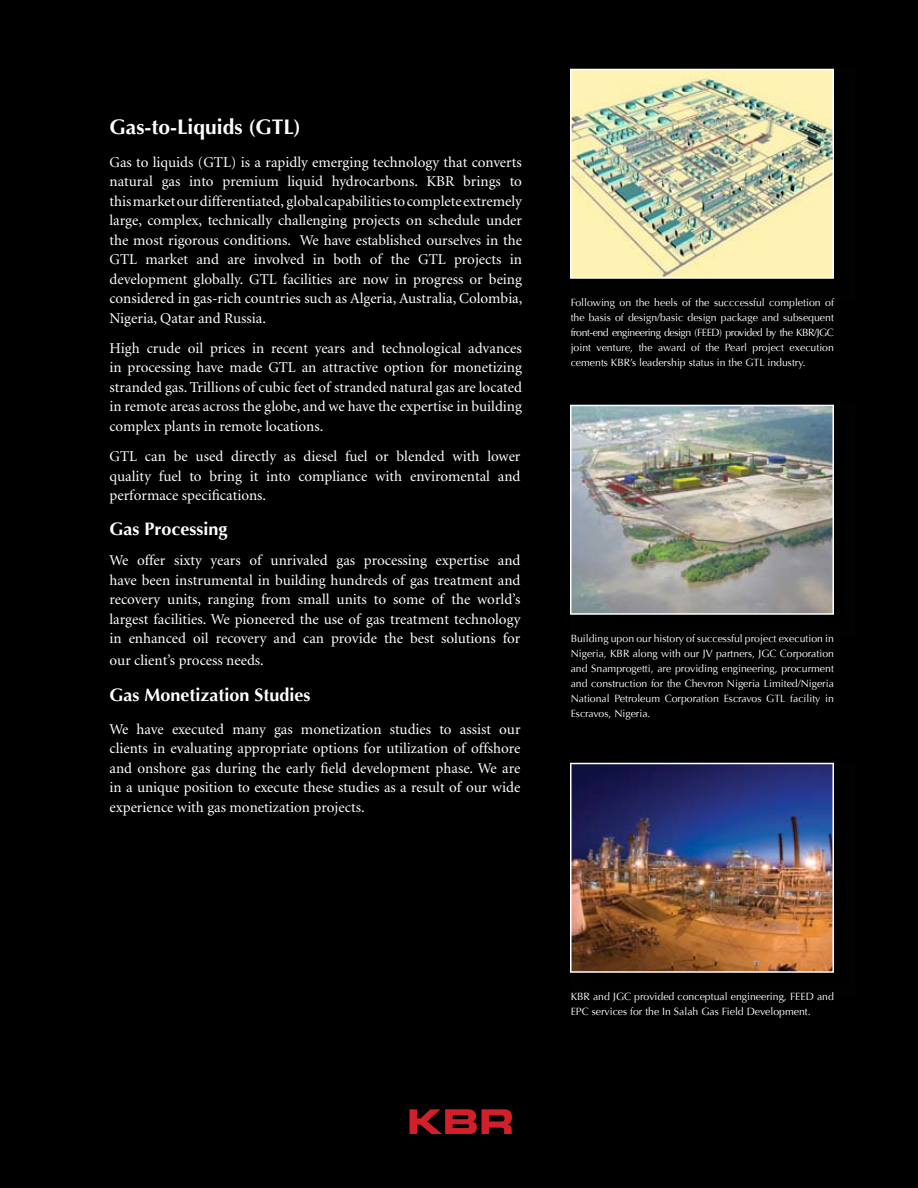
<style>
.page{position:relative;width:918px;height:1188px;background:#000}
.page>*{position:absolute;margin:0;border:0;box-sizing:border-box;transform-origin:0 0}
.t1{font:700 21px "Optima";color:#fff}
.t2{font:700 18px "Optima";color:#fff}
.t3{font:15px/19.5px "Minion";color:#fff;text-align:justify}
.t4{font:10.5px/15px "Optima";color:#fff;text-align:justify}
</style>
<div class="page">
<img style="left:570px;top:69px;width:264px;height:210px">
<svg style="left:409px;top:1109px;width:103px;height:25px"></svg>
<img style="left:570px;top:405px;width:264px;height:210px">
<img style="left:570px;top:763px;width:264px;height:210px">
<h1 class="t1" style="left:109px;top:114px;width:193px">Gas-to-Liquids (GTL)</h1>
<p class="t3" style="left:109px;top:153px;width:414px">Gas to liquids (GTL) is a rapidly emerging technology that converts natural gas into premium liquid hydrocarbons. KBR brings to this market our differentiated, global capabilities to complete extremely large, complex, technically challenging projects on schedule under the most rigorous conditions. We have established ourselves in the GTL market and are involved in both of the GTL projects in development globally. GTL facilities are now in progress or being considered in gas-rich countries such as Algeria, Australia, Colombia, Nigeria, Qatar and Russia.</p>
<p class="t3" style="left:109px;top:339px;width:414px">High crude oil prices in recent years and technological advances in processing have made GTL an attractive option for monetizing stranded gas. Trillions of cubic feet of stranded natural gas are located in remote areas across the globe, and we have the expertise in building complex plants in remote locations.</p>
<p class="t3" style="left:109px;top:447px;width:412px">GTL can be used directly as diesel fuel or blended with lower quality fuel to bring it into compliance with enviromental and performace specifications.</p>
<p class="t2" style="left:109px;top:518px;width:120px">Gas Processing</p>
<p class="t3" style="left:109px;top:551px;width:413px">We offer sixty years of unrivaled gas processing expertise and have been instrumental in building hundreds of gas treatment and recovery units, ranging from small units to some of the world’s largest facilities. We pioneered the use of gas treatment technology in enhanced oil recovery and can provide the best solutions for</p>
<p class="t3" style="left:109px;top:651px;width:156px">our client’s process needs.</p>
<p class="t2" style="left:109px;top:684px;width:203px">Gas Monetization Studies</p>
<p class="t3" style="left:109px;top:720px;width:413px">We have executed many gas monetization studies to assist our clients in evaluating appropriate options for utilization of offshore and onshore gas during the early field development phase. We are in a unique position to execute these studies as a result of our wide experience with gas monetization projects.</p>
<p class="t4" style="left:571px;top:295px;width:265px">Following on the heels of the succcessful completion of the basis of design/basic design package and subsequent front-end engineering design (FEED) provided by the KBR/JGC joint venture, the award of the Pearl project execution cements KBR’s leadership status in the GTL industry.</p>
<p class="t4" style="left:571px;top:631px;width:265px">Building upon our history of successful project execution in Nigeria, KBR along with our JV partners, JGC Corporation and Snamprogetti, are providing engineering, procurment and construction for the Chevron Nigeria Limited/Nigeria National Petroleum Corporation Escravos GTL facility in Escravos, Nigeria.</p>
<p class="t4" style="left:571px;top:989px;width:265px">KBR and JGC provided conceptual engineering, FEED and<br>EPC services for the In Salah Gas Field Development.</p>
</div>
